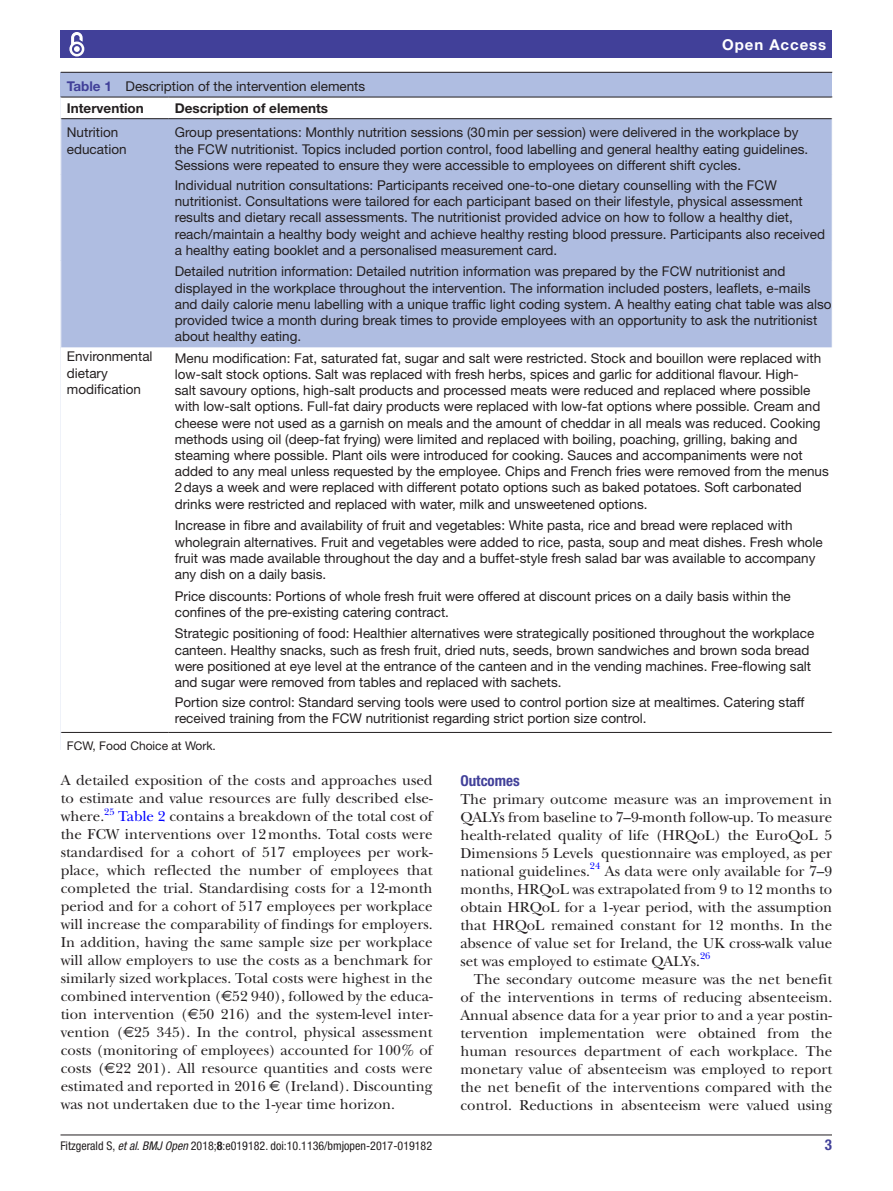
<style>
.page{position:relative;width:893px;height:1191px;background:#fff}
.page>*{position:absolute;margin:0;border:0;box-sizing:border-box;transform-origin:0 0}
.t1{font:15px/18px "New Baskerville";color:#231f20;text-align:justify}
.t2{font:700 15px "Helvetica Neue LT Std";letter-spacing:.065em;color:#fff}
.t3{font:700 condensed 15px "Helvetica Neue LT Std";color:#414099}
.t4{font:13.5px/16.2px "Helvetica Neue LT Std";color:#231f20}
.t5{font:700 13.5px "Helvetica Neue LT Std";color:#231f20}
.t6{font:condensed 12px "Helvetica Neue LT Std";color:#231f20}
.t7{font:12px "Helvetica Neue LT Std";color:#231f20}
.t8{font:9.9px "New Baskerville";color:#00f}
.s1{font-weight:700;color:#414099}
.s2{font-weight:700}
.s3{color:#00f}
.s4{font-style:italic}
</style>
<div class="page">
<hr style="left:61px;top:1134px;width:771px;height:1px;background:#231f20">
<div style="left:61px;top:31px;width:771px;height:27px;background:#414099"></div>
<svg style="left:69px;top:32px;width:16px;height:25px"></svg>
<div style="left:61px;top:73px;width:771px;height:677px;background:#afbde1"></div>
<hr style="left:61px;top:72px;width:771px;height:1px;background:#231f20">
<div style="left:61px;top:98px;width:771px;height:651px;background:#fff"></div>
<svg style="left:61px;top:119px;width:771px;height:228px"></svg>
<hr style="left:61px;top:97px;width:108px;height:1px;background:#231f20">
<hr style="left:61px;top:118px;width:108px;height:1px;background:#231f20">
<hr style="left:169px;top:97px;width:663px;height:1px;background:#231f20">
<hr style="left:169px;top:118px;width:663px;height:1px;background:#231f20">
<hr style="left:61px;top:732px;width:108px;height:1px;background:#231f20">
<hr style="left:169px;top:732px;width:663px;height:1px;background:#231f20">
<svg style="left:60px;top:97px;width:1px;height:22px"></svg>
<svg style="left:60px;top:732px;width:1px;height:18px"></svg>
<hr style="left:61px;top:749px;width:771px;height:1px;background:#fff">
<p class="t4" style="left:67px;top:75px;width:300px;line-height:22px"><span class="s1">Table 1</span> Description of the intervention elements<br><span class="s2">Intervention</span></p>
<p class="t5" style="left:175px;top:99px;width:155px">Description of elements</p>
<p class="t2" style="left:722px;top:35px;width:106px">Open Access</p>
<p class="t4" style="left:67px;top:124px;width:61px">Nutrition education</p>
<p class="t4" style="left:175px;top:124px;width:635px">Group presentations: Monthly nutrition sessions (30min per session) were delivered in the workplace by the FCW nutritionist. Topics included portion control, food labelling and general healthy eating guidelines.<br>Sessions were repeated to ensure they were accessible to employees on different shift cycles.</p>
<p class="t4" style="left:175px;top:177px;width:652px">Individual nutrition consultations: Participants received one-to-one dietary counselling with the FCW nutritionist. Consultations were tailored for each participant based on their lifestyle, physical assessment results and dietary recall assessments. The nutritionist provided advice on how to follow a healthy diet, reach/maintain a healthy body weight and achieve healthy resting blood pressure. Participants also received a healthy eating booklet and a personalised measurement card.</p>
<p class="t4" style="left:175px;top:263px;width:658px">Detailed nutrition information: Detailed nutrition information was prepared by the FCW nutritionist and displayed in the workplace throughout the intervention. The information included posters, leaflets, e-mails and daily calorie menu labelling with a unique traffic light coding system. A healthy eating chat table was also provided twice a month during break times to provide employees with an opportunity to ask the nutritionist about healthy eating.</p>
<p class="t4" style="left:67px;top:348px;width:87px">Environmental dietary modification</p>
<p class="t4" style="left:175px;top:350px;width:655px">Menu modification: Fat, saturated fat, sugar and salt were restricted. Stock and bouillon were replaced with low-salt stock options. Salt was replaced with fresh herbs, spices and garlic for additional flavour. High-<br>salt savoury options, high-salt products and processed meats were reduced and replaced where possible with low-salt options. Full-fat dairy products were replaced with low-fat options where possible. Cream and cheese were not used as a garnish on meals and the amount of cheddar in all meals was reduced. Cooking methods using oil (deep-fat frying) were limited and replaced with boiling, poaching, grilling, baking and steaming where possible. Plant oils were introduced for cooking. Sauces and accompaniments were not added to any meal unless requested by the employee. Chips and French fries were removed from the menus 2days a week and were replaced with different potato options such as baked potatoes. Soft carbonated drinks were restricted and replaced with water, milk and unsweetened options.</p>
<p class="t4" style="left:175px;top:517px;width:650px">Increase in fibre and availability of fruit and vegetables: White pasta, rice and bread were replaced with wholegrain alternatives. Fruit and vegetables were added to rice, pasta, soup and meat dishes. Fresh whole fruit was made available throughout the day and a buffet-style fresh salad bar was available to accompany any dish on a daily basis.</p>
<p class="t4" style="left:175px;top:587px;width:618px">Price discounts: Portions of whole fresh fruit were offered at discount prices on a daily basis within the confines of the pre-existing catering contract.</p>
<p class="t4" style="left:175px;top:625px;width:641px">Strategic positioning of food: Healthier alternatives were strategically positioned throughout the workplace canteen. Healthy snacks, such as fresh fruit, dried nuts, seeds, brown sandwiches and brown soda bread were positioned at eye level at the entrance of the canteen and in the vending machines. Free-flowing salt and sugar were removed from tables and replaced with sachets.</p>
<p class="t4" style="left:175px;top:694px;width:631px">Portion size control: Standard serving tools were used to control portion size at mealtimes. Catering staff received training from the FCW nutritionist regarding strict portion size control.</p>
<p class="t7" style="left:67px;top:738px;width:151px">FCW, Food Choice at Work.</p>
<p class="t1" style="left:61px;top:771px;width:373px">A detailed exposition of the costs and approaches used to estimate and value resources are fully described else&shy;where.</p>
<p class="t8" style="left:104px;top:805px;width:12px">25</p>
<p class="t1" style="left:61px;top:807px;width:373px;text-indent:58px"><span class="s3">Table 2</span> contains a breakdown of the total cost of the FCW interventions over 12months. Total costs were standardised for a cohort of 517 employees per work&shy;place, which reflected the number of employees that completed the trial. Standardising costs for a 12-month period and for a cohort of 517 employees per workplace will increase the comparability of findings for employers.<br>In addition, having the same sample size per workplace will allow employers to use the costs as a benchmark for similarly sized workplaces. Total costs were highest in the combined intervention ( 52 940), followed by the educa&shy;tion intervention ( 50 216) and the system-level inter&shy;vention ( 25 345). In the control, physical assessment costs (monitoring of employees) accounted for 100% of costs ( 22 201). All resource quantities and costs were estimated and reported in 2016 (Ireland). Discounting was not undertaken due to the 1-year time horizon.</p>
<p class="t3" style="left:460px;top:771px;width:61px">Outcomes</p>
<p class="t1" style="left:460px;top:790px;width:373px">The primary outcome measure was an improvement in QALYs from baseline to 7–9-month follow-up. To measure health-related quality of life (HRQoL) the EuroQoL 5<br>Dimensions 5 Levels questionnaire was employed, as per national guidelines.</p>
<p class="t8" style="left:590px;top:860px;width:12px">24</p>
<p class="t1" style="left:460px;top:862px;width:373px;text-indent:144px">As data were only available for 7–9 months, HRQoL was extrapolated from 9 to 12 months to obtain HRQoL for a 1-year period, with the assumption that HRQoL remained constant for 12 months. In the absence of value set for Ireland, the UK cross-walk value set was employed to estimate QALYs.</p>
<p class="t8" style="left:700px;top:950px;width:12px">26</p>
<p class="t1" style="left:460px;top:970px;width:373px;text-indent:14px">The secondary outcome measure was the net benefit of the interventions in terms of reducing absenteeism.<br>Annual absence data for a year prior to and a year postin&shy;tervention implementation were obtained from the human resources department of each workplace. The monetary value of absenteeism was employed to report the net benefit of the interventions compared with the control. Reductions in absenteeism were valued using</p>
<p class="t6" style="left:61px;top:1138px;width:373px">Fitzgerald S, <span class="s4">et al</span>. <span class="s4">BMJ Open</span> 2018;<span class="s2">8</span>:e019182. doi:10.1136/bmjopen-2017-019182</p>
<p class="t3" style="left:825px;top:1135px;width:9px">3</p>
</div>
